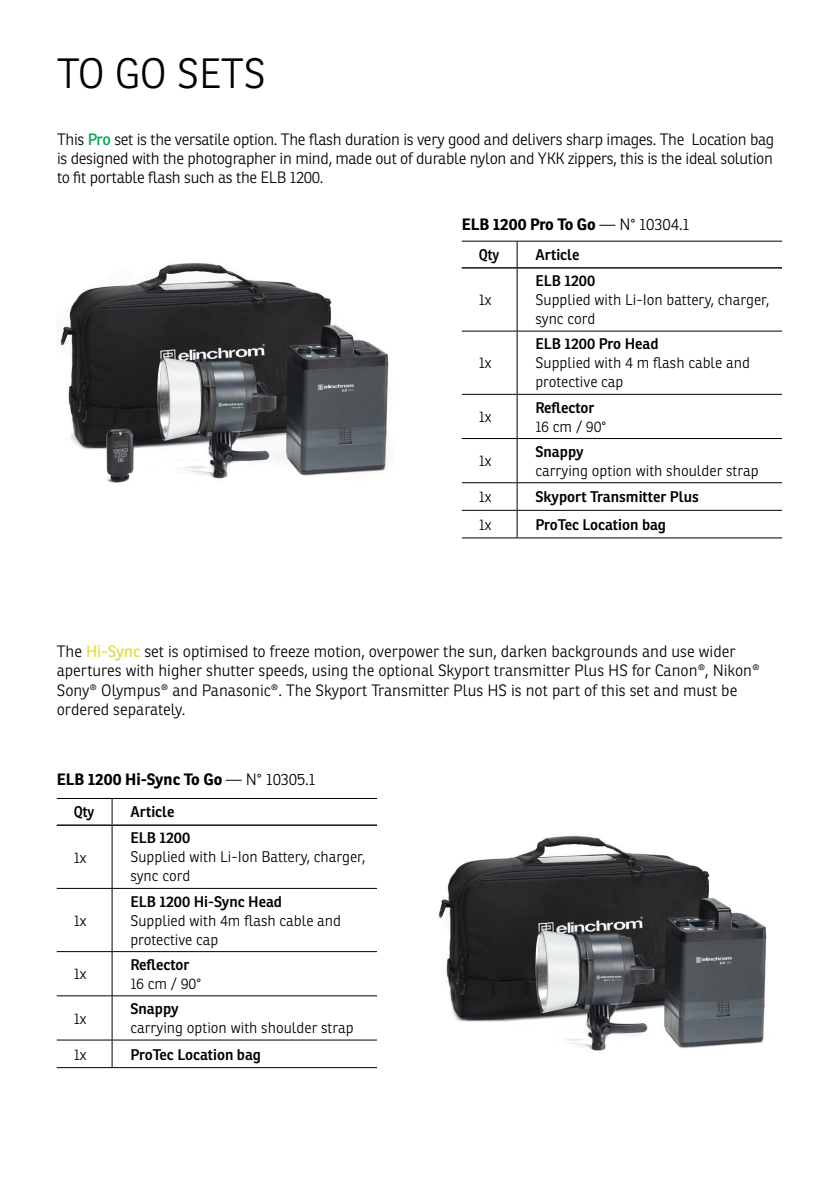
<style>
.page{position:relative;width:840px;height:1191px;background:#fff}
.page>*{position:absolute;margin:0;border:0;box-sizing:border-box;transform-origin:0 0}
.t1{font:300 41.2px "Ronnia";color:#000}
.t2{font:300 16px/19.2px "Ronnia";color:#000}
.t3{font:700 16px "Ronnia";color:#000}
.t4{font:300 15px/19px "Ronnia";color:#000}
.t5{font:600 15px "Ronnia";color:#000}
.t6{font:600 15px "Ronnia";color:#000;scale:.9 1}
.s1{font-weight:400;color:#00a649}
.s2{font-weight:300}
.s3{font-weight:400;color:#dfdf46}
</style>
<div class="page">
<img style="left:60px;top:263px;width:329px;height:220px">
<img style="left:438px;top:835px;width:329px;height:216px">
<svg style="left:516px;top:242px;width:1px;height:25px"></svg>
<hr style="left:516px;top:268px;width:1px;height:63px;background:#000">
<hr style="left:461px;top:267px;width:56px;height:1px;background:#000">
<hr style="left:517px;top:267px;width:264px;height:1px;background:#000">
<hr style="left:516px;top:331px;width:1px;height:63px;background:#000">
<hr style="left:516px;top:394px;width:1px;height:44px;background:#000">
<hr style="left:516px;top:439px;width:1px;height:43px;background:#000">
<svg style="left:516px;top:483px;width:1px;height:54px"></svg>
<hr style="left:461px;top:241px;width:56px;height:1px;background:#000">
<hr style="left:517px;top:241px;width:264px;height:1px;background:#000">
<hr style="left:461px;top:331px;width:56px;height:1px;background:#000">
<hr style="left:517px;top:331px;width:264px;height:1px;background:#000">
<hr style="left:461px;top:394px;width:56px;height:1px;background:#000">
<hr style="left:517px;top:394px;width:264px;height:1px;background:#000">
<hr style="left:461px;top:438px;width:56px;height:1px;background:#000">
<hr style="left:517px;top:438px;width:264px;height:1px;background:#000">
<hr style="left:461px;top:482px;width:56px;height:1px;background:#000">
<hr style="left:517px;top:482px;width:264px;height:1px;background:#000">
<hr style="left:461px;top:510px;width:56px;height:1px;background:#000">
<hr style="left:517px;top:510px;width:264px;height:1px;background:#000">
<hr style="left:461px;top:537px;width:56px;height:1px;background:#000">
<hr style="left:517px;top:537px;width:264px;height:1px;background:#000">
<svg style="left:112px;top:799px;width:1px;height:25px"></svg>
<hr style="left:112px;top:826px;width:1px;height:62px;background:#000">
<hr style="left:57px;top:824px;width:55px;height:2px;background:#000">
<hr style="left:112px;top:824px;width:265px;height:2px;background:#000">
<hr style="left:112px;top:888px;width:1px;height:63px;background:#000">
<hr style="left:112px;top:952px;width:1px;height:43px;background:#000">
<hr style="left:112px;top:996px;width:1px;height:43px;background:#000">
<svg style="left:112px;top:1040px;width:1px;height:27px"></svg>
<hr style="left:57px;top:798px;width:55px;height:1px;background:#000">
<hr style="left:112px;top:798px;width:265px;height:1px;background:#000">
<hr style="left:57px;top:888px;width:55px;height:1px;background:#000">
<hr style="left:112px;top:888px;width:265px;height:1px;background:#000">
<hr style="left:57px;top:951px;width:55px;height:1px;background:#000">
<hr style="left:112px;top:951px;width:265px;height:1px;background:#000">
<hr style="left:57px;top:995px;width:55px;height:1px;background:#000">
<hr style="left:112px;top:995px;width:265px;height:1px;background:#000">
<hr style="left:57px;top:1039px;width:55px;height:1px;background:#000">
<hr style="left:112px;top:1039px;width:265px;height:1px;background:#000">
<hr style="left:57px;top:1067px;width:55px;height:1px;background:#000">
<hr style="left:112px;top:1067px;width:265px;height:1px;background:#000">
<h1 class="t1" style="left:57px;top:48px;width:210px">TO GO SETS</h1>
<p class="t2" style="left:57px;top:129px;width:718px;text-align:justify">This <span class="s1">Pro</span> set is the versatile option. The flash duration is very good and delivers sharp images. The Location bag is designed with the photographer in mind, made out of durable nylon and YKK zippers, this is the ideal solution to fit portable flash such as the ELB 1200.</p>
<p class="t3" style="left:461px;top:214px;width:229px">ELB 1200 Pro To Go <span class="s2">— N° 10304.1</span></p>
<p class="t6" style="left:478px;top:245px;width:24px">Qty</p>
<p class="t5" style="left:535px;top:245px;width:46px">Article</p>
<p class="t4" style="left:478px;top:290px;width:14px">1x</p>
<p class="t5" style="left:535px;top:271px;width:61px">ELB 1200</p>
<p class="t4" style="left:535px;top:290px;width:235px">Supplied with Li-Ion battery, charger, sync cord</p>
<p class="t4" style="left:478px;top:353px;width:14px">1x</p>
<p class="t4" style="left:478px;top:407px;width:14px">1x</p>
<p class="t4" style="left:478px;top:451px;width:14px">1x</p>
<p class="t5" style="left:535px;top:335px;width:125px">ELB 1200 Pro Head</p>
<p class="t4" style="left:535px;top:353px;width:216px">Supplied with 4 m flash cable and protective cap</p>
<p class="t5" style="left:535px;top:398px;width:61px">Reflector</p>
<p class="t4" style="left:535px;top:417px;width:72px">16 cm / 90°</p>
<p class="t5" style="left:535px;top:442px;width:50px">Snappy</p>
<p class="t4" style="left:535px;top:461px;width:224px">carrying option with shoulder strap</p>
<p class="t4" style="left:478px;top:487px;width:14px">1x</p>
<p class="t5" style="left:535px;top:487px;width:165px">Skyport Transmitter Plus</p>
<p class="t4" style="left:478px;top:515px;width:14px">1x</p>
<p class="t5" style="left:535px;top:515px;width:132px">ProTec Location bag</p>
<p class="t2" style="left:57px;top:642px;width:704px">The <span class="s3">Hi-Sync</span> set is optimised to freeze motion, overpower the sun, darken backgrounds and use wider apertures with higher shutter speeds, using the optional Skyport transmitter Plus HS for Canon®, Nikon® Sony® Olympus® and Panasonic®. The Skyport Transmitter Plus HS is not part of this set and must be ordered separately.</p>
<p class="t3" style="left:57px;top:768px;width:260px">ELB 1200 Hi-Sync To Go <span class="s2">— N° 10305.1</span></p>
<p class="t6" style="left:74px;top:802px;width:24px">Qty</p>
<p class="t5" style="left:130px;top:803px;width:46px">Article</p>
<p class="t4" style="left:74px;top:847px;width:14px">1x</p>
<p class="t5" style="left:130px;top:828px;width:61px">ELB 1200</p>
<p class="t4" style="left:130px;top:847px;width:236px">Supplied with Li-Ion Battery, charger, sync cord</p>
<p class="t4" style="left:74px;top:910px;width:14px">1x</p>
<p class="t4" style="left:74px;top:964px;width:14px">1x</p>
<p class="t4" style="left:74px;top:1008px;width:14px">1x</p>
<p class="t5" style="left:130px;top:892px;width:153px">ELB 1200 Hi-Sync Head</p>
<p class="t4" style="left:130px;top:910px;width:212px">Supplied with 4m flash cable and protective cap</p>
<p class="t5" style="left:130px;top:955px;width:61px">Reflector</p>
<p class="t4" style="left:130px;top:974px;width:72px">16 cm / 90°</p>
<p class="t5" style="left:130px;top:999px;width:50px">Snappy</p>
<p class="t4" style="left:130px;top:1018px;width:224px">carrying option with shoulder strap</p>
<p class="t4" style="left:74px;top:1044px;width:14px">1x</p>
<p class="t5" style="left:130px;top:1044px;width:132px">ProTec Location bag</p>
</div>
